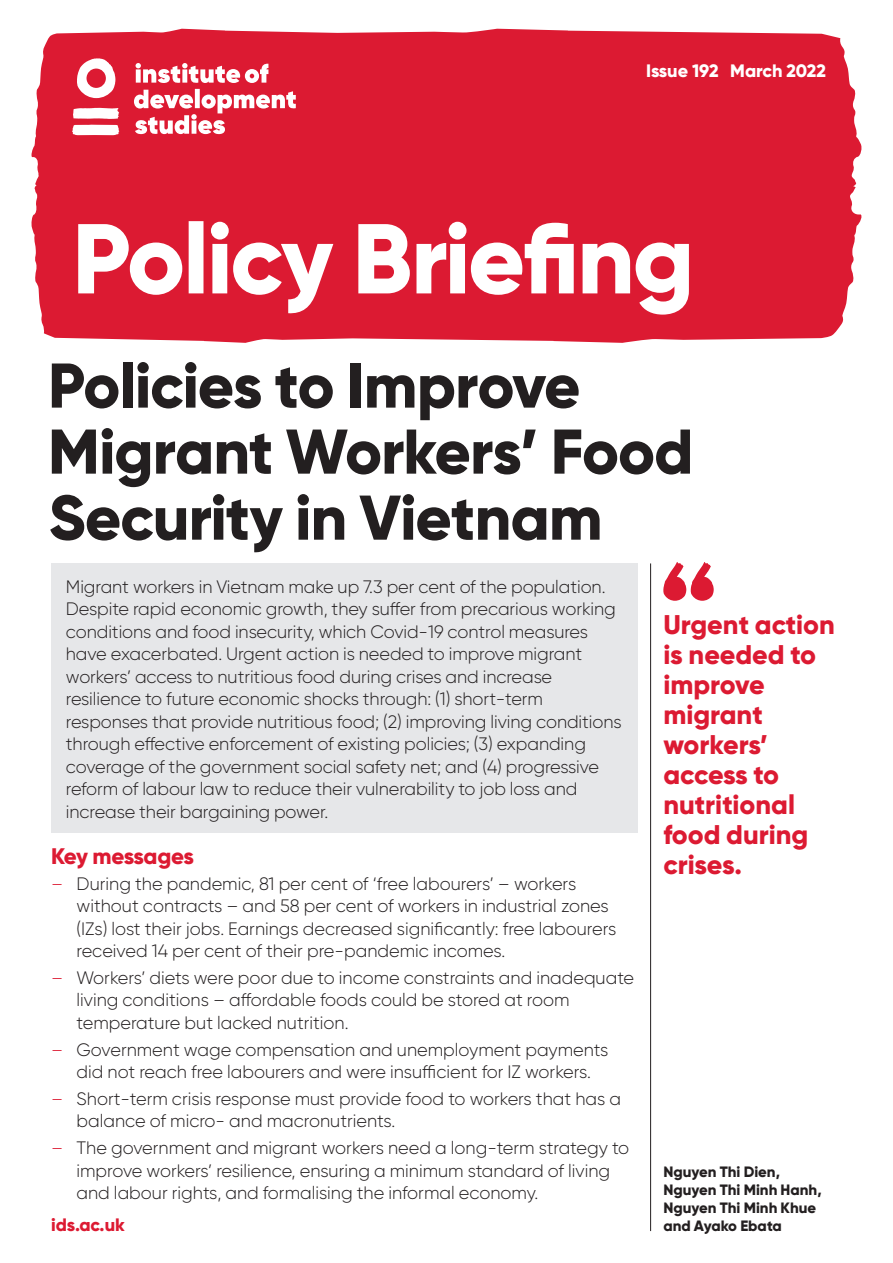
<style>
.page{position:relative;width:893px;height:1263px;background:#fff}
.page>*{position:absolute;margin:0;border:0;box-sizing:border-box;transform-origin:0 0}
.t1{font:800 63px/66px "Gilroy";letter-spacing:-.015em;color:#231f20}
.t2{font:800 27px/30px "Gilroy";color:#dc1a32}
.t3{font:800 22.5px "Gilroy";letter-spacing:-.03em;color:#dc1a32}
.t4{font:300 18px/22.5px "Gilroy";letter-spacing:-.005em;color:#231f20}
.t5{font:800 18px "Gilroy";letter-spacing:-.005em;color:#fff}
.t6{font:800 18px "Gilroy";color:#dc1a32}
.t7{font:800 15px/18px "Gilroy";color:#231f20}
.s1{color:#dc1a32}
</style>
<div class="page">
<div style="left:31px;top:29px;width:831px;height:314px;background:#dc1a32"></div>
<svg style="left:72px;top:58px;width:224px;height:77px"></svg>
<svg style="left:78px;top:221px;width:611px;height:94px;fill:#dc1a32"></svg>
<hr style="left:650px;top:563px;width:1px;height:668px;background:#231f20">
<div style="left:51px;top:563px;width:587px;height:270px;background:#e6e7e9"></div>
<svg style="left:663px;top:562px;width:51px;height:39px"></svg>
<p class="t5" style="left:646px;top:59px;width:181px">Issue 192 March 2022</p>
<h1 class="t1" style="left:48px;top:352px;width:647px">Policies to Improve<br>Migrant Workers’ Food<br>Security in Vietnam</h1>
<p class="t4" style="left:66px;top:575px;width:557px">Migrant workers in Vietnam make up 7.3 per cent of the population.<br>Despite rapid economic growth, they suffer from precarious working conditions and food insecurity, which Covid-19 control measures have exacerbated. Urgent action is needed to improve migrant workers’ access to nutritious food during crises and increase resilience to future economic shocks through: (1) short-term responses that provide nutritious food; (2) improving living conditions through effective enforcement of existing policies; (3) expanding coverage of the government social safety net; and (4) progressive reform of labour law to reduce their vulnerability to job loss and increase their bargaining power.</p>
<p class="t3" style="left:51px;top:842px;width:145px">Key messages</p>
<p class="t4" style="left:77px;top:872px;width:541px;text-indent:-26px"><span class="s1">–</span> During the pandemic, 81 per cent of ‘free labourers’ – workers without contracts – and 58 per cent of workers in industrial zones (IZs) lost their jobs. Earnings decreased significantly: free labourers received 14 per cent of their pre-pandemic incomes.</p>
<p class="t4" style="left:77px;top:966px;width:559px;text-indent:-26px"><span class="s1">–</span> Workers’ diets were poor due to income constraints and inadequate living conditions – affordable foods could be stored at room temperature but lacked nutrition.</p>
<p class="t4" style="left:51px;top:1038px;width:559px;text-align:center"><span class="s1">–</span> Government wage compensation and unemployment payments did not reach free labourers and were insufficient for IZ workers.</p>
<p class="t4" style="left:77px;top:1087px;width:546px;text-indent:-26px"><span class="s1">–</span> Short-term crisis response must provide food to workers that has a balance of micro- and macronutrients.</p>
<p class="t4" style="left:77px;top:1136px;width:554px;text-indent:-26px"><span class="s1">–</span> The government and migrant workers need a long-term strategy to improve workers’ resilience, ensuring a minimum standard of living and labour rights, and formalising the informal economy.</p>
<p class="t6" style="left:51px;top:1213px;width:75px">ids.ac.uk</p>
<h2 class="t2" style="left:663px;top:609px;width:173px">Urgent action is needed to improve migrant workers’ access to nutritional food during crises.</h2>
<p class="t7" style="left:663px;top:1163px;width:160px">Nguyen Thi Dien,<br>Nguyen Thi Minh Hanh,<br>Nguyen Thi Minh Khue and Ayako Ebata</p>
</div>
